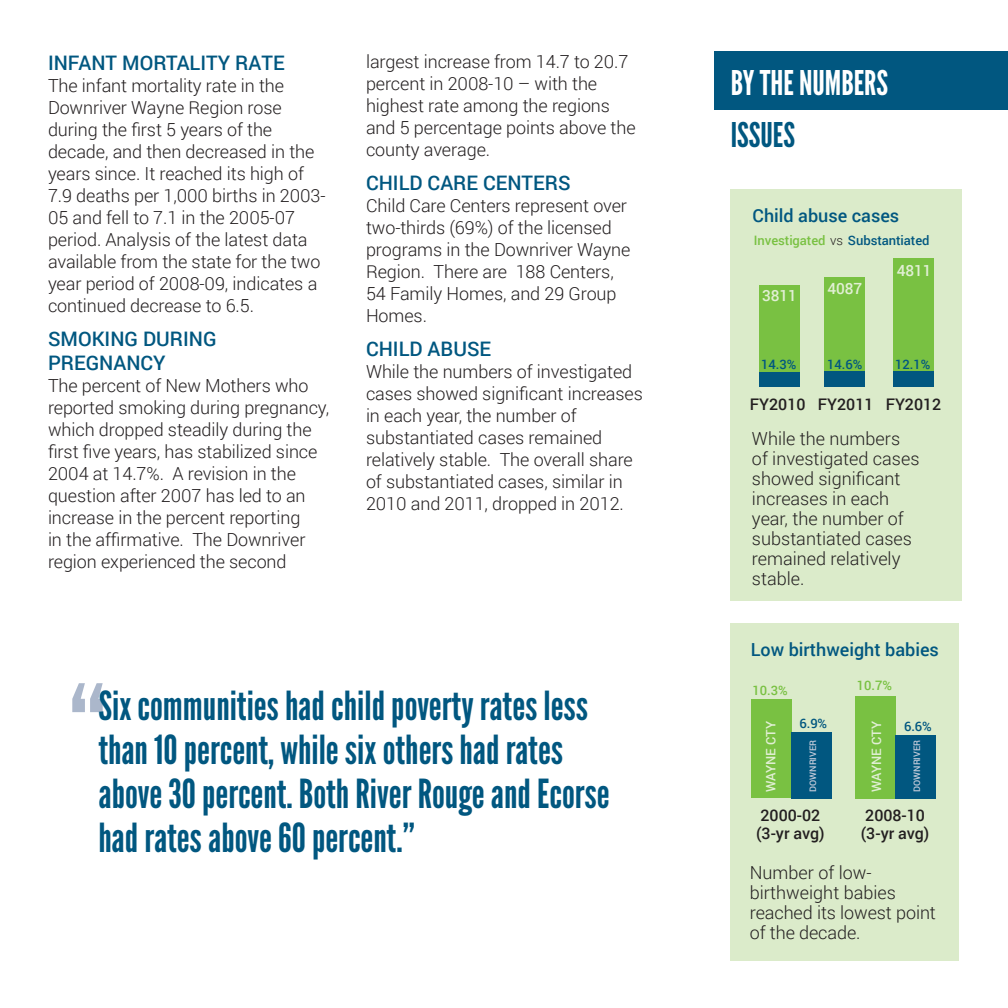
<style>
.page{position:relative;width:1008px;height:1008px;background:#fff}
.page>*{position:absolute;margin:0;border:0;box-sizing:border-box;transform-origin:0 0}
.t1{font:120px "League Gothic";color:#abb7cb}
.t2{font:40px/44px "League Gothic";color:#015780}
.t3{font:34px "League Gothic";color:#fff}
.t4{font:34px "League Gothic";color:#015780}
.t5{font:500 20px/24px "Roboto";color:#015780}
.t6{font:300 18px/22px "Roboto";letter-spacing:-.005em;color:#231f20}
.t7{font:500 18px "Roboto";color:#015780}
.t8{font:500 16px/18px "Roboto";color:#231f20}
.t9{font:500 15.4px "Roboto";letter-spacing:-.005em;color:#e1efd4}
.t10{font:500 13px "Roboto";letter-spacing:-.005em;color:#015780}
.t11{font:500 13px "Roboto";letter-spacing:-.005em;color:#e1efd4}
.t12{font:500 13px "Roboto";color:#79c142}
.t13{font:500 9px "Roboto";letter-spacing:-.005em;color:#c5ccdb}
.s1{color:#79c142}
.s2{font-weight:300;color:#231f20}
</style>
<div class="page">
<div style="left:714px;top:51px;width:294px;height:59px;background:#015780"></div>
<div style="left:730px;top:623px;width:229px;height:337px;background:#dbebca"></div>
<div style="left:730px;top:189px;width:231px;height:412px;background:#dbebca"></div>
<div style="left:751px;top:700px;width:40px;height:98px;background:#79c142"></div>
<div style="left:855px;top:696px;width:40px;height:102px;background:#79c142"></div>
<div style="left:791px;top:732px;width:41px;height:66px;background:#015780"></div>
<div style="left:895px;top:735px;width:41px;height:63px;background:#015780"></div>
<div style="left:759px;top:285px;width:41px;height:102px;background:#79c142"></div>
<div style="left:825px;top:278px;width:40px;height:109px;background:#79c142"></div>
<div style="left:893px;top:258px;width:41px;height:129px;background:#79c142"></div>
<div style="left:759px;top:372px;width:41px;height:15px;background:#015780"></div>
<div style="left:825px;top:371px;width:40px;height:16px;background:#015780"></div>
<div style="left:893px;top:371px;width:41px;height:16px;background:#015780"></div>
<p class="t5" style="left:48px;top:50px;width:45px">Infant</p>
<p class="t5" style="left:122px;top:50px;width:30px">Mortalit</p>
<p class="t5" style="left:218px;top:50px;width:44px">y Rate</p>
<p class="t6" style="left:48px;top:74px;width:279px">The infant mortality rate in the<br>Downriver Wayne Region rose during the first 5 years of the decade, and then decreased in the years since. It reached its high of<br>7.9 deaths per 1,000 births in 2003-<br>05 and fell to 7.1 in the 2005-07 period. Analysis of the latest data available from the state for the two year period of 2008-09, indicates a continued decrease to 6.5.</p>
<p class="t5" style="left:48px;top:326px;width:170px">SMOKING DURING<br>PREGNANCY</p>
<p class="t6" style="left:48px;top:374px;width:283px">The percent of New Mothers who reported smoking during pregnancy, which dropped steadily during the first five years, has stabilized since 2004 at 14.7%. A revision in the question after 2007 has led to an increase in the percent reporting<br>in the affirmative. The Downriver region experienced the second</p>
<p class="t6" style="left:366px;top:50px;width:271px">largest increase from 14.7 to 20.7 percent in 2008-10 – with the highest rate among the regions and 5 percentage points above the county average.</p>
<p class="t5" style="left:366px;top:170px;width:37px">Child</p>
<p class="t5" style="left:428px;top:170px;width:27px">Care</p>
<p class="t5" style="left:483px;top:170px;width:26px">Centers</p>
<p class="t6" style="left:366px;top:194px;width:266px">Child Care Centers represent over two-thirds (69%) of the licensed programs in the Downriver Wayne<br>Region. There are 188 Centers,<br>54 Family Homes, and 29 Group<br>Homes.</p>
<p class="t5" style="left:366px;top:336px;width:127px">CH ILD ABUSE</p>
<p class="t6" style="left:366px;top:360px;width:278px">While the numbers of investigated cases showed significant increases in each year, the number of substantiated cases remained relatively stable. The overall share of substantiated cases, similar in 2010 and 2011, dropped in 2012.</p>
<h1 class="t1" style="left:69px;top:660px;width:38px">“</h1>
<h2 class="t2" style="left:98px;top:684px;width:513px">Six communities had child poverty rates less than 10 percent, while six others had rates above 30 percent. Both River Rouge and Ecorse had rates above 60 percent.”</h2>
<h3 class="t3" style="left:731px;top:63px;width:159px">BY THE NUMBERS</h3>
<h3 class="t4" style="left:731px;top:116px;width:66px">ISSUES</h3>
<p class="t7" style="left:753px;top:203px;width:148px">Child abuse cases</p>
<p class="t10" style="left:754px;top:231px;width:177px"><span class="s1">Investigated</span> <span class="s2">vs</span> Substantiated</p>
<p class="t9" style="left:762px;top:285px;width:36px">3811</p>
<p class="t9" style="left:827px;top:278px;width:36px">4087</p>
<p class="t9" style="left:897px;top:260px;width:36px">4811</p>
<p class="t10" style="left:761px;top:356px;width:37px">14.3%</p>
<p class="t10" style="left:827px;top:355px;width:37px">14.6%</p>
<p class="t10" style="left:895px;top:355px;width:37px">12.1%</p>
<p class="t8" style="left:750px;top:395px;width:193px">FY2010 FY2011 FY2012</p>
<p class="t6" style="left:752px;top:428px;width:169px;line-height:20px">While the numbers of investigated cases showed significant increases in each year, the number of substantiated cases remained relatively stable.</p>
<p class="t7" style="left:751px;top:637px;width:190px">Low birthweight babies</p>
<p class="t12" style="left:753px;top:681px;width:37px">10.3%</p>
<p class="t11" style="left:762px;top:792px;width:72px;rotate:-90deg">WAYNE CTY</p>
<p class="t12" style="left:857px;top:676px;width:37px">10.7%</p>
<p class="t10" style="left:799px;top:715px;width:29px">6.9%</p>
<p class="t10" style="left:904px;top:717px;width:29px">6.6%</p>
<p class="t11" style="left:868px;top:792px;width:72px;rotate:-90deg">WAYNE CTY</p>
<p class="t13" style="left:807px;top:792px;width:53px;rotate:-90deg">DOWNRIVER</p>
<p class="t13" style="left:911px;top:792px;width:53px;rotate:-90deg">DOWNRIVER</p>
<p class="t8" style="left:756px;top:806px;width:70px">2000-02 (3-yr avg)</p>
<p class="t8" style="left:861px;top:806px;width:70px">2008-10 (3-yr avg)</p>
<p class="t6" style="left:750px;top:862px;width:188px;line-height:20px">Number of low&shy;birthweight babies reached its lowest point of the decade.</p>
</div>
